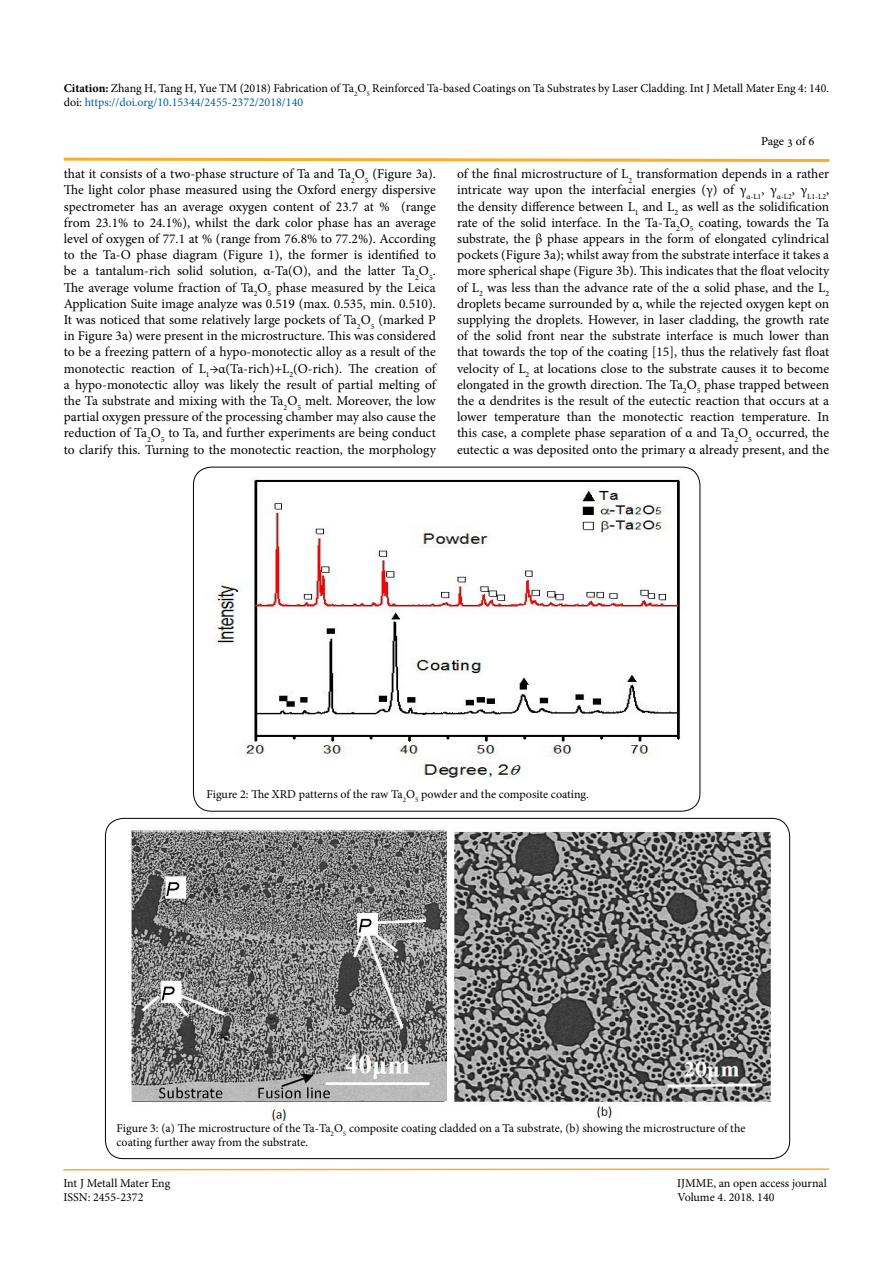
<style>
.page{position:relative;width:893px;height:1263px;background:#fff}
.page>*{position:absolute;margin:0;border:0;box-sizing:border-box;transform-origin:0 0}
.t1{font:13.5px/16.2px "Minion Pro";color:#000;text-align:justify}
.t2{font:12px/14.4px "Minion Pro";color:#000}
.t3{font:12px "Adobe Hebrew";letter-spacing:-.01em;color:#000}
.s1{font-weight:700}
.s2{color:#0060a8}
</style>
<div class="page">
<svg style="left:63px;top:1168px;width:767px;height:3px;background:#fcd595"></svg>
<svg style="left:63px;top:157px;width:767px;height:5px"></svg>
<img style="left:213px;top:477px;width:469px;height:302px">
<img style="left:129px;top:828px;width:642px;height:293px">
<img style="left:133px;top:831px;width:313px;height:269px">
<p class="t2" style="left:64px;top:81px;width:767px"><span class="s1">Citation:</span> Zhang H, Tang H, Yue TM (2018) Fabrication of Ta<sub>2</sub>O<sub>5</sub> Reinforced Ta-based Coatings on Ta Substrates by Laser Cladding. Int J Metall Mater Eng 4: 140. doi: <span class="s2">https://doi.org/10.15344/2455-2372/2018/140</span></p>
<p class="t3" style="left:761px;top:134px;width:55px">Page 3 of 6</p>
<p class="t1" style="left:457px;top:166px;width:374px">of the final microstructure of L<sub>2</sub> transformation depends in a rather intricate way upon the interfacial energies (γ) of γ<sub>α-L1</sub>, γ<sub>α-L2</sub>, γ<sub>L1-L2</sub>, the density difference between L<sub>1</sub> and L<sub>2</sub> as well as the solidification rate of the solid interface. In the Ta-Ta<sub>2</sub>O<sub>5</sub> coating, towards the Ta substrate, the β phase appears in the form of elongated cylindrical pockets (Figure 3a); whilst away from the substrate interface it takes a more spherical shape (Figure 3b). This indicates that the float velocity of L<sub>2</sub> was less than the advance rate of the α solid phase, and the L<sub>2 </sub>droplets became surrounded by α, while the rejected oxygen kept on supplying the droplets. However, in laser cladding, the growth rate of the solid front near the substrate interface is much lower than that towards the top of the coating [15], thus the relatively fast float velocity of L<sub>2</sub> at locations close to the substrate causes it to become elongated in the growth direction. The Ta<sub>2</sub>O<sub>5</sub> phase trapped between the α dendrites is the result of the eutectic reaction that occurs at a lower temperature than the monotectic reaction temperature. In this case, a complete phase separation of α and Ta<sub>2</sub>O<sub>5</sub> occurred, the eutectic α was deposited onto the primary α already present, and the</p>
<p class="t1" style="left:64px;top:166px;width:374px">that it consists of a two-phase structure of Ta and Ta<sub>2</sub>O<sub>5</sub> (Figure 3a).<br>The light color phase measured using the Oxford energy dispersive spectrometer has an average oxygen content of 23.7 at % (range from 23.1% to 24.1%), whilst the dark color phase has an average level of oxygen of 77.1 at % (range from 76.8% to 77.2%). According to the Ta-O phase diagram (Figure 1), the former is identified to be a tantalum-rich solid solution, α-Ta(O), and the latter Ta<sub>2</sub>O<sub>5</sub>.<br>The average volume fraction of Ta<sub>2</sub>O<sub>5</sub> phase measured by the Leica Application Suite image analyze was 0.519 (max. 0.535, min. 0.510).<br>It was noticed that some relatively large pockets of Ta<sub>2</sub>O<sub>5</sub> (marked P in Figure 3a) were present in the microstructure. This was considered to be a freezing pattern of a hypo-monotectic alloy as a result of the monotectic reaction of L<sub>1</sub>→α(Ta-rich)+L<sub>2</sub>(O-rich). The creation of a hypo-monotectic alloy was likely the result of partial melting of the Ta substrate and mixing with the Ta<sub>2</sub>O<sub>5</sub> melt. Moreover, the low partial oxygen pressure of the processing chamber may also cause the reduction of Ta<sub>2</sub>O<sub>5</sub> to Ta, and further experiments are being conduct to clarify this. Turning to the monotectic reaction, the morphology</p>
<p class="t2" style="left:206px;top:787px;width:384px">Figure 2: The XRD patterns of the raw Ta<sub>2</sub>O<sub>5</sub> powder and the composite coating.</p>
<p class="t2" style="left:117px;top:1121px;width:630px">Figure 3: (a) The microstructure of the Ta-Ta<sub>2</sub>O<sub>5</sub> composite coating cladded on a Ta substrate, (b) showing the microstructure of the coating further away from the substrate.</p>
<p class="t2" style="left:63px;top:1176px;width:108px">Int J Metall Mater Eng</p>
<p class="t2" style="left:677px;top:1176px;width:151px">IJMME, an open access journal</p>
<p class="t2" style="left:63px;top:1190px;width:82px">ISSN: 2455-2372</p>
<p class="t2" style="left:677px;top:1190px;width:99px">Volume 4. 2018. 140</p>
</div>
